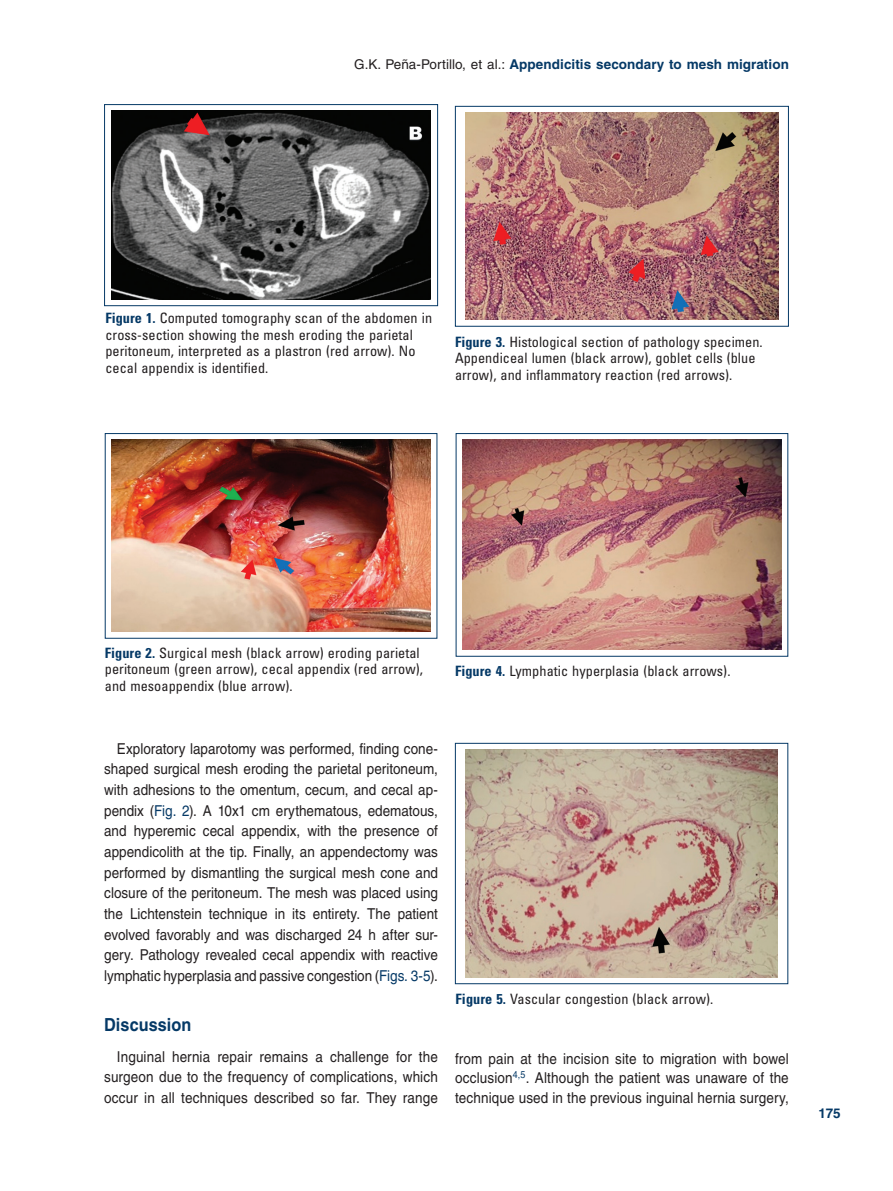
<style>
.page{position:relative;width:893px;height:1191px;background:#fff}
.page>*{position:absolute;margin:0;border:0;box-sizing:border-box;transform-origin:0 0}
.t1{font:700 18px "Helvetica LT Std";letter-spacing:.005em;color:#053966;scale:.9 1}
.TX{font:15px/20.7px "Helvetica LT Std";letter-spacing:.01em;color:#231f20;text-align:justify;scale:.9 1}
.FGC{font:condensed 14.25px/16.5px "Univers LT Std";letter-spacing:.005em;color:#231f20}
.FOLIO{font:700 13.5px "Helvetica LT Std";letter-spacing:.005em;color:#053966}
.s1{font-weight:400;color:#231f20}
.s2{font-weight:700;color:#053966}
.s3{color:#053966}
</style>
<div class="page">
<img style="left:112px;top:440px;width:319px;height:192px">
<div style="left:105px;top:433px;width:332px;height:205px;border:1px solid #053966"></div>
<img style="left:112px;top:111px;width:319px;height:188px">
<div style="left:104px;top:104px;width:334px;height:202px;border:1px solid #053966"></div>
<img style="left:462px;top:440px;width:319px;height:210px">
<div style="left:456px;top:433px;width:332px;height:223px;border:1px solid #053966"></div>
<img style="left:466px;top:113px;width:312px;height:207px">
<div style="left:455px;top:106px;width:334px;height:221px;border:1px solid #053966"></div>
<img style="left:465px;top:749px;width:313px;height:228px">
<div style="left:455px;top:743px;width:333px;height:241px;border:1px solid #053966"></div>
<p class="FOLIO" style="left:354px;top:56px;width:436px"><span class="s1">G.K. Peña-Portillo, et al.:</span> Appendicitis secondary to mesh migration</p>
<p class="FGC" style="left:105px;top:310px;width:328px"><span class="s2">Figure 1.</span> Computed tomography scan of the abdomen in cross-section showing the mesh eroding the parietal peritoneum, interpreted as a plastron (red arrow). No cecal appendix is identified.</p>
<p class="FGC" style="left:455px;top:333px;width:309px"><span class="s2">Figure 3.</span> Histological section of pathology specimen.<br>Appendiceal lumen (black arrow), goblet cells (blue arrow), and inflammatory reaction (red arrows).</p>
<p class="FGC" style="left:105px;top:644px;width:320px"><span class="s2">Figure 2.</span> Surgical mesh (black arrow) eroding parietal peritoneum (green arrow), cecal appendix (red arrow), and mesoappendix (blue arrow).</p>
<p class="FGC" style="left:455px;top:662px;width:277px"><span class="s2">Figure 4.</span> Lymphatic hyperplasia (black arrows).</p>
<p class="TX" style="left:104px;top:738px;width:372px;text-indent:13px">Exploratory laparotomy was performed, finding cone&shy;shaped surgical mesh eroding the parietal peritoneum, with adhesions to the omentum, cecum, and cecal ap&shy;pendix (<span class="s3">Fig. 2</span>). A 10x1 cm erythematous, edematous, and hyperemic cecal appendix, with the presence of appendicolith at the tip. Finally, an appendectomy was performed by dismantling the surgical mesh cone and closure of the peritoneum. The mesh was placed using the Lichtenstein technique in its entirety. The patient evolved favorably and was discharged 24 h after sur&shy;gery. Pathology revealed cecal appendix with reactive lymphatic hyperplasia and passive congestion (<span class="s3">Figs. 3-5</span>).</p>
<h1 class="t1" style="left:104px;top:1013px;width:98px">Discussion</h1>
<p class="TX" style="left:104px;top:1046px;width:372px;text-indent:13px">Inguinal hernia repair remains a challenge for the surgeon due to the frequency of complications, which occur in all techniques described so far. They range</p>
<p class="TX" style="left:455px;top:1048px;width:372px;line-height:19.6px">from pain at the incision site to migration with bowel occlusion<sup>4,5</sup>. Although the patient was unaware of the technique used in the previous inguinal hernia surgery,</p>
<p class="FGC" style="left:456px;top:990px;width:259px"><span class="s2">Figure 5.</span> Vascular congestion (black arrow).</p>
<p class="FOLIO" style="left:819px;top:1104px;width:24px">175</p>
</div>
